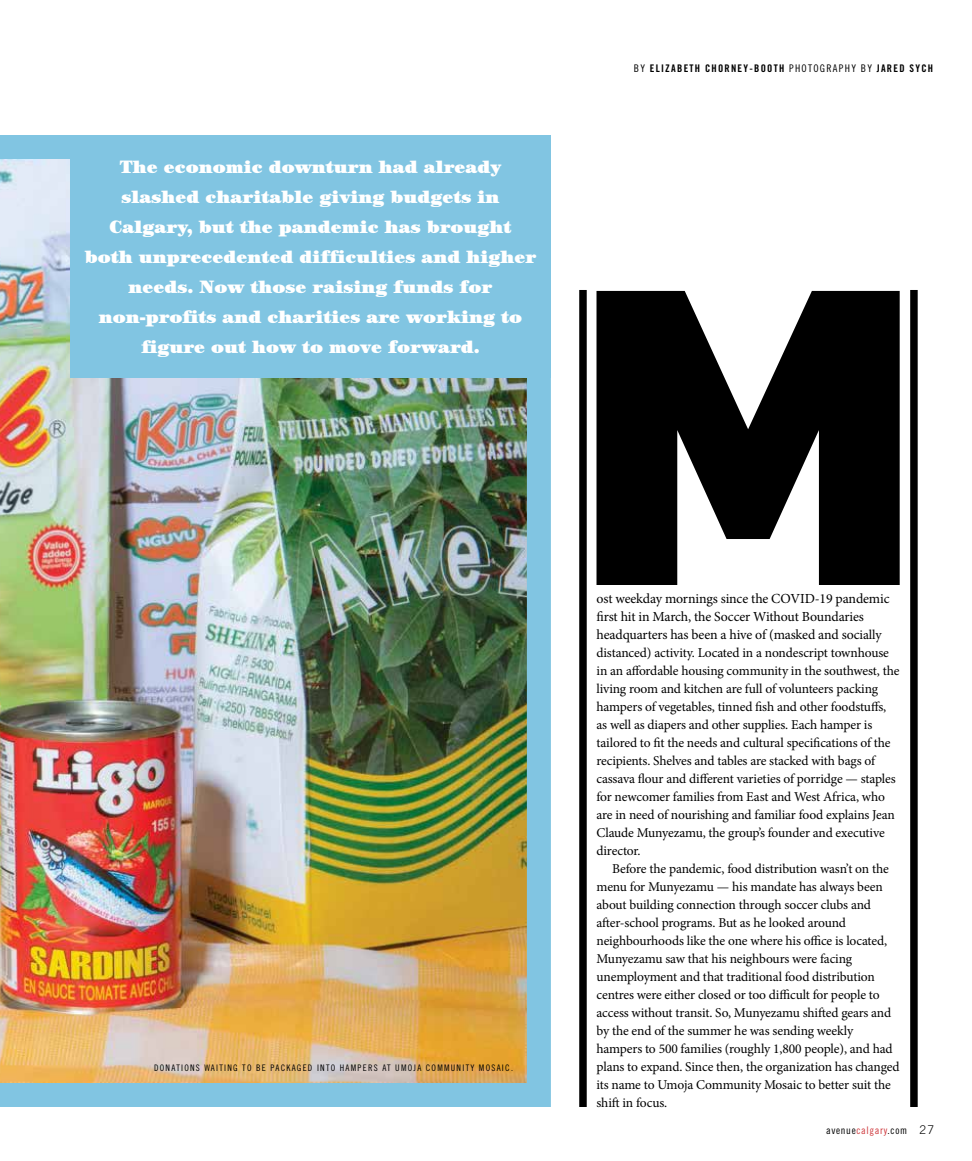
<style>
.page{position:relative;width:972px;height:1161px;background:#fff}
.page>*{position:absolute;margin:0;border:0;box-sizing:border-box;transform-origin:0 0}
.t1{font:900 18px/30px "Century";color:#fff;text-align:center}
.t2{font:13.8px/18px "Minion Pro";letter-spacing:-.01em;color:#000}
.t3{font:13.5px/18px "Minion Pro";letter-spacing:-.015em;color:#000}
.t4{font:10.5px "Trade Gothic Bold Cond Twenty";letter-spacing:.12em;color:#000}
.t5{font:10.5px "Trade Gothic Cond Eighteen";letter-spacing:.065em;color:#000}
.t6{font:9px "Trade Gothic Cond Eighteen";letter-spacing:.14em;color:#000}
.s1{font-family:"Trade Gothic Cond Eighteen"}
.s2{font-size:13.5px}
.s3{color:#cf3a3e}
.s4{font-family:"Trade Gothic";font-weight:300;font-size:12px}
</style>
<div class="page">
<img style="left:0;top:135px;width:551px;height:972px">
<div style="left:70px;top:135px;width:481px;height:243px;background:#81c5e2"></div>
<svg style="left:597px;top:291px;width:303px;height:294px;fill:#000"></svg>
<div style="left:579px;top:290px;width:8px;height:817px;background:#000"></div>
<div style="left:910px;top:290px;width:8px;height:817px;background:#000"></div>
<p class="t1" style="left:85px;top:152px;width:453px">The economic downturn had already slashed charitable giving budgets in Calgary, but the pandemic has brought both unprecedented difficulties and higher needs. Now those raising funds for non-profits and charities are working to figure out how to move forward.</p>
<p class="t4" style="left:634px;top:61px;width:301px"><span class="s1">BY</span> ELIZABETH CHORNEY-BOOTH <span class="s1">PHOTOGRAPHY BY</span> JARED SYCH</p>
<p class="t6" style="left:154px;top:1062px;width:360px">DONATIONS WAITING TO BE PACKAGED INTO HAMPERS AT UMOJA COMMUNITY MOSAIC.</p>
<p class="t2" style="left:597px;top:590px;width:295px">ost weekday mornings since the COVID-19 pandemic first hit in March, the Soccer Without Boundaries headquarters has been a hive of (masked and soc<span class="s2">ially</span></p>
<p class="t3" style="left:597px;top:644px;width:305px">distanced) activity. Located in a nondescript townhouse in an affordable housing community in the southwest, the living room and kitchen are full of volunteers packing hampers of vegetables, tinned fish and other foodstuffs, as well as diapers and other supplies. Each hamper is tailored to fit the needs and cultural specifications of the recipients. Shelves and tables are stacked with bags of cassava flour and different varieties of porridge — staples for newcomer families from East and West Africa, who are in need of nourishing and familiar food explains Jean Claude Munyezamu, the group’s founder and executive director.</p>
<p class="t3" style="left:597px;top:860px;width:305px;text-indent:16px">Before the pandemic, food distribution wasn’t on the menu for Munyezamu — his mandate has always been about building connection through soccer clubs and after-school programs. But as he looked around neighbourhoods like the one where his office is located, Munyezamu saw that his neighbours were facing unemployment and that traditional food distribution centres were either closed or too difficult for people to access without transit. So, Munyezamu shifted gears and by the end of the summer he was sending weekly hampers to 500 families (roughly 1,800 people), and had plans to expand. Since then, the organization has changed its name to Umoja Community Mosaic to better suit the shift in focus.</p>
<p class="t5" style="left:826px;top:1124px;width:110px">avenue<span class="s3">calgary</span>.com <span class="s4">27</span></p>
</div>
